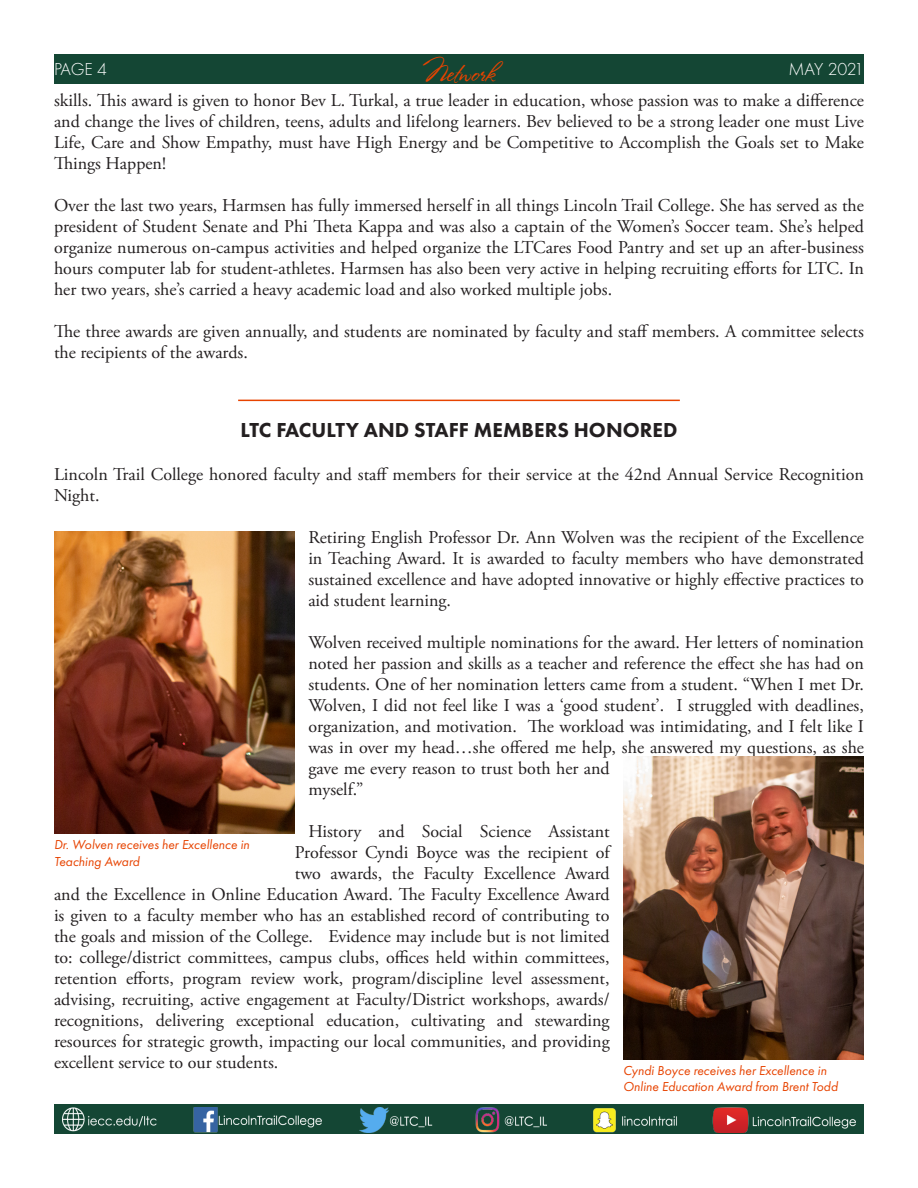
<style>
.page{position:relative;width:918px;height:1188px;background:#fff}
.page>*{position:absolute;margin:0;border:0;box-sizing:border-box;transform-origin:0 0}
.t1{font:25.5px "Stephanie Marie JF";color:#e74300}
.Headline{font:800 21px "Futura PT";color:#231f20}
.t2{font:18px/21px "Adobe Garamond Pro";color:#231f20}
.t3{font:300 18px "Futura PT";letter-spacing:-.03em;color:#fff}
.t4{font:italic 13.5px/16.2px "Futura PT";color:#e74300}
</style>
<div class="page">
<div style="left:54px;top:54px;width:810px;height:29px;background:#144634"></div>
<div style="left:54px;top:1105px;width:810px;height:29px;background:#144634"></div>
<img style="left:62px;top:1108px;width:794px;height:24px">
<hr style="left:238px;top:400px;width:442px;height:1px;background:#e74300">
<img style="left:54px;top:531px;width:241px;height:303px">
<img style="left:623px;top:757px;width:241px;height:302px">
<p class="t3" style="left:54px;top:59px;width:55px">PAGE 4</p>
<h1 class="t1" style="left:423px;top:57px;width:74px">Network</h1>
<p class="t3" style="left:789px;top:59px;width:77px">MAY 2021</p>
<p class="t2" style="left:54px;top:90px;width:812px;text-align:justify">skills. This award is given to honor Bev L. Turkal, a true leader in education, whose passion was to make a difference and change the lives of children, teens, adults and lifelong learners. Bev believed to be a strong leader one must Live Life, Care and Show Empathy, must have High Energy and be Competitive to Accomplish the Goals set to Make Things Happen!</p>
<p class="t2" style="left:54px;top:195px;width:812px;text-align:justify">Over the last two years, Harmsen has fully immersed herself in all things Lincoln Trail College. She has served as the president of Student Senate and Phi Theta Kappa and was also a captain of the Women’s Soccer team. She’s helped organize numerous on-campus activities and helped organize the LTCares Food Pantry and set up an after-business hours computer lab for student-athletes. Harmsen has also been very active in helping recruiting efforts for LTC. In her two years, she’s carried a heavy academic load and also worked multiple jobs.</p>
<p class="t2" style="left:54px;top:321px;width:811px">The three awards are given annually, and students are nominated by faculty and staff members. A committee selects the recipients of the awards.</p>
<p class="Headline" style="left:241px;top:416px;width:438px">LTC FACULTY AND STAFF MEMBERS HONORED</p>
<p class="t2" style="left:54px;top:464px;width:811px">Lincoln Trail College honored faculty and staff members for their service at the 42nd Annual Service Recognition<br>Night.</p>
<p class="t2" style="left:308px;top:527px;width:557px;text-align:justify">Retiring English Professor Dr. Ann Wolven was the recipient of the Excellence in Teaching Award. It is awarded to faculty members who have demonstrated sustained excellence and have adopted innovative or highly effective practices to aid student learning.</p>
<p class="t2" style="left:308px;top:632px;width:557px">Wolven received multiple nominations for the award. Her letters of nomination noted her passion and skills as a teacher and reference the effect she has had on students. One of her nomination letters came from a student. “When I met Dr.<br>Wolven, I did not feel like I was a ‘good student’. I struggled with deadlines, organization, and motivation. The workload was intimidating, and I felt like I was in over my head…she offered me help, she answered my questions, as she gave me every reason to trust both her and<br>myself.”</p>
<p class="t2" style="left:308px;top:821px;width:303px">History and Social Science Assistant</p>
<p class="t2" style="left:295px;top:842px;width:316px">Professor Cyndi Boyce was the recipient of</p>
<p class="t2" style="left:295px;top:863px;width:316px">two awards, the Faculty Excellence Award</p>
<p class="t2" style="left:54px;top:884px;width:557px">and the Excellence in Online Education Award. The Faculty Excellence Award</p>
<p class="t2" style="left:54px;top:905px;width:557px">is given to a faculty member who has an established record of contributing to</p>
<p class="t2" style="left:54px;top:926px;width:557px">the goals and mission of the College. Evidence may include but is not limited</p>
<p class="t2" style="left:54px;top:947px;width:557px">to: college/district committees, campus clubs, offices held within committees,</p>
<p class="t2" style="left:54px;top:968px;width:557px">retention efforts, program review work, program/discipline level assessment,</p>
<p class="t2" style="left:54px;top:989px;width:557px">advising, recruiting, active engagement at Faculty/District workshops, awards/</p>
<p class="t2" style="left:54px;top:1010px;width:557px">recognitions, delivering exceptional education, cultivating and stewarding</p>
<p class="t2" style="left:54px;top:1031px;width:557px">resources for strategic growth, impacting our local communities, and providing</p>
<p class="t2" style="left:54px;top:1052px;width:226px">excellent service to our students.</p>
<p class="t4" style="left:54px;top:837px;width:197px">Dr. Wolven receives her Excellence in<br>Teaching Award</p>
<p class="t4" style="left:623px;top:1062px;width:216px">Cyndi Boyce receives her Excellence in<br>Online Education Award from Brent Todd</p>
</div>
